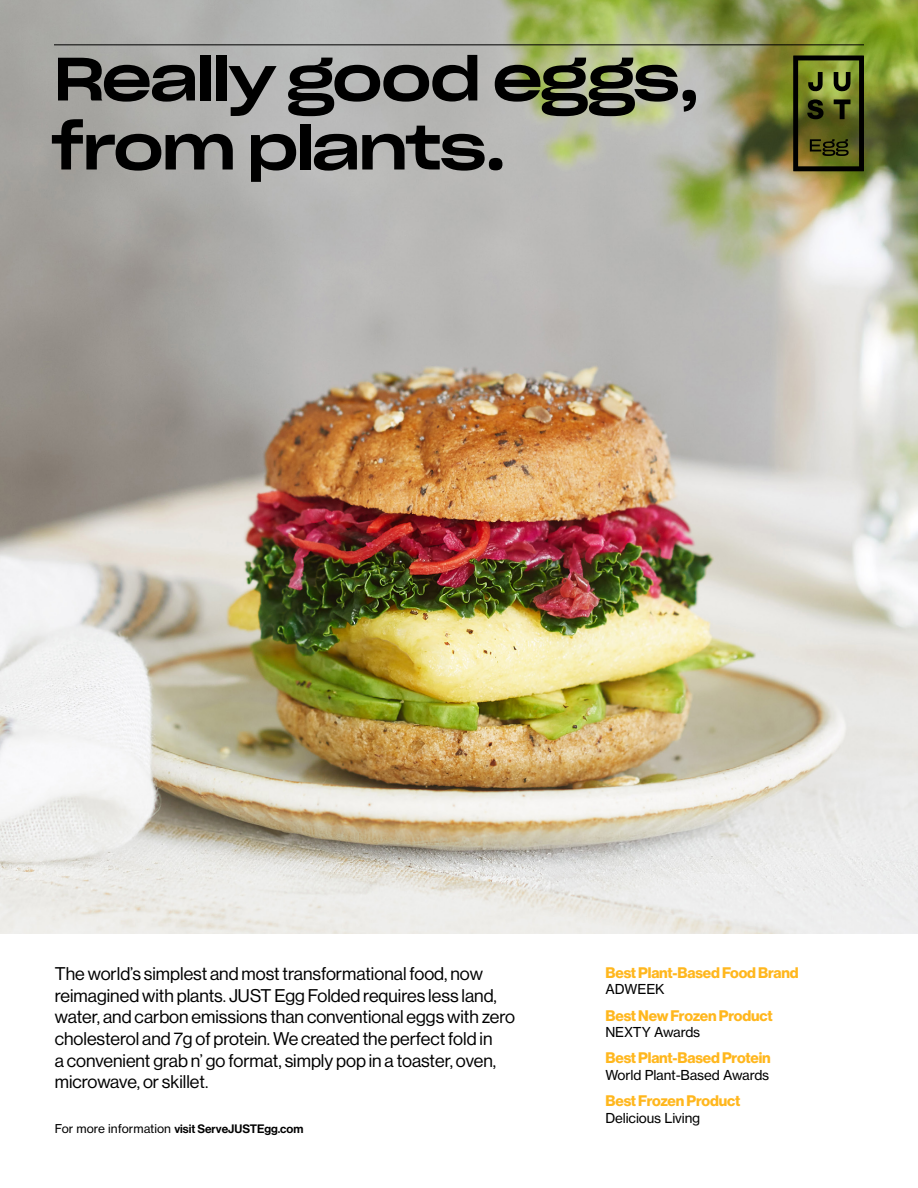
<style>
.page{position:relative;width:918px;height:1188px;background:#fff}
.page>*{position:absolute;margin:0;border:0;box-sizing:border-box;transform-origin:0 0}
.t1{font:60px/69px "Sharp Grotesk Medium 25";letter-spacing:-.04em;color:#000}
.t2{font:18px/21.6px "Haas Grot Disp R 55 Roman";color:#000}
.t3{font:700 15px "Haas Grot Disp R 75";letter-spacing:-.01em;color:#ffb71e}
.t4{font:13.5px "Haas Grot Text R 55 Roman";letter-spacing:-.01em;color:#000}
.t5{font:500 12px "Haas Grot Disp R 65";color:#000}
.s1{font-family:"Haas Grot Text R 55 Roman";font-weight:400}
</style>
<div class="page">
<img style="left:0;top:0;width:918px;height:933px">
<hr style="left:54px;top:44px;width:810px;height:1px;background:#000">
<svg style="left:793px;top:56px;width:71px;height:115px;background:#4f541b"></svg>
<h1 class="t1" style="left:51px;top:41px;width:651px">Really good eggs, from plants.</h1>
<p class="t2" style="left:55px;top:963px;width:462px">The world’s simplest and most transformational food, now reimagined with plants. JUST Egg Folded requires less land, water, and carbon emissions than conventional eggs with zero cholesterol and 7g of protein. We created the perfect fold in<br>a convenient grab n’ go format, simply pop in a toaster, oven, microwave, or skillet.</p>
<p class="t3" style="left:605px;top:964px;width:195px">Best Plant-Based Food Brand</p>
<p class="t4" style="left:605px;top:981px;width:61px">ADWEEK</p>
<p class="t3" style="left:605px;top:1007px;width:169px">Best New Frozen Product</p>
<p class="t4" style="left:605px;top:1024px;width:96px">NEXTY Awards</p>
<p class="t3" style="left:605px;top:1049px;width:167px">Best Plant-Based Protein</p>
<p class="t4" style="left:605px;top:1067px;width:165px">World Plant-Based Awards</p>
<p class="t3" style="left:605px;top:1092px;width:136px">Best Frozen Product</p>
<p class="t4" style="left:605px;top:1109px;width:96px">Delicious Living</p>
<p class="t5" style="left:55px;top:1121px;width:250px"><span class="s1">For more information</span> visit ServeJUSTEgg.com</p>
</div>
